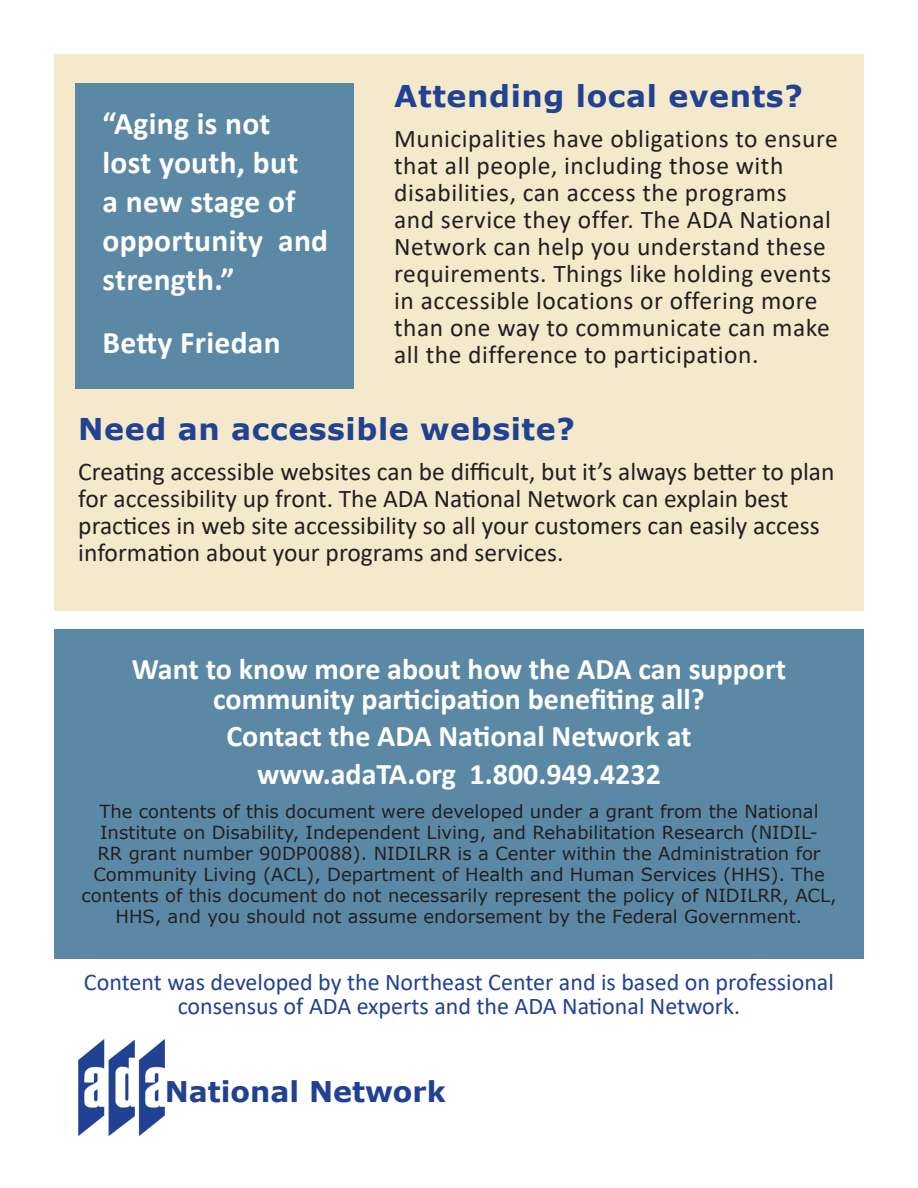
<style>
.page{position:relative;width:918px;height:1188px;background:#fff}
.page>*{position:absolute;margin:0;border:0;box-sizing:border-box;transform-origin:0 0}
.Callout_box{font:700 31.5px/39px "Calibri";letter-spacing:.01em;color:#fff}
.Callout_box-2{font:700 30px/30px "Calibri";color:#fff;text-align:center}
.Subhead_1{font:700 30px "Verdana";letter-spacing:.02em;color:#214292}
.header_footer{font:700 28.5px "Verdana";color:#214292}
.Body{font:25.5px/27px "Calibri";letter-spacing:.01em;color:#231f20}
.Subhead_1-2{font:24px/24px "Calibri";color:#214292;text-align:center}
.Callout_box-3{font:18px/21px "Verdana";color:#231f20;text-align:center}
</style>
<div class="page">
<div style="left:54px;top:54px;width:810px;height:556px;background:#f4e9cb"></div>
<div style="left:54px;top:629px;width:810px;height:329px;background:#5b89a5"></div>
<img style="left:78px;top:1040px;width:87px;height:95px">
<div style="left:76px;top:84px;width:278px;height:305px;background:#5b89a5"></div>
<p class="Callout_box" style="left:103px;top:103px;width:227px">“Aging is not<br>lost youth, but<br>a new stage of opportunity and strength.”</p>
<p class="Callout_box" style="left:103px;top:322px;width:180px">Betty Friedan</p>
<h2 class="Subhead_1" style="left:394px;top:74px;width:410px">Attending local events?</h2>
<p class="Body" style="left:394px;top:125px;width:445px">Municipalities have obligations to ensure that all people, including those with disabilities, can access the programs<br>and service they offer. The ADA National Network can help you understand these requirements. Things like holding events in accessible locations or offering more than one way to communicate can make all the difference to participation.</p>
<h2 class="Subhead_1" style="left:78px;top:407px;width:498px">Need an accessible website?</h2>
<p class="Body" style="left:78px;top:458px;width:758px">Creating accessible websites can be difficult, but it’s always better to plan for accessibility up front. The ADA National Network can explain best practices in web site accessibility so all your customers can easily access information about your programs and services.</p>
<p class="Callout_box-2" style="left:132px;top:653px;width:656px">Want to know more about how the ADA can support community participation benefiting all?</p>
<p class="Callout_box-2" style="left:226px;top:721px;width:467px">Contact the ADA National Network at</p>
<p class="Callout_box-2" style="left:257px;top:758px;width:405px">www.adaTA.org 1.800.949.4232</p>
<p class="Callout_box-3" style="left:81px;top:801px;width:757px">The contents of this document were developed under a grant from the National Institute on Disability, Independent Living, and Rehabilitation Research (NIDIL-<br>RR grant number 90DP0088). NIDILRR is a Center within the Administration for Community Living (ACL), Department of Health and Human Services (HHS). The contents of this document do not necessarily represent the policy of NIDILRR, ACL, HHS, and you should not assume endorsement by the Federal Government.</p>
<h2 class="Subhead_1-2" style="left:84px;top:969px;width:752px">Content was developed by the Northeast Center and is based on professional consensus of ADA experts and the ADA National Network.</h2>
<h3 class="header_footer" style="left:165px;top:1072px;width:283px">National Network</h3>
</div>
